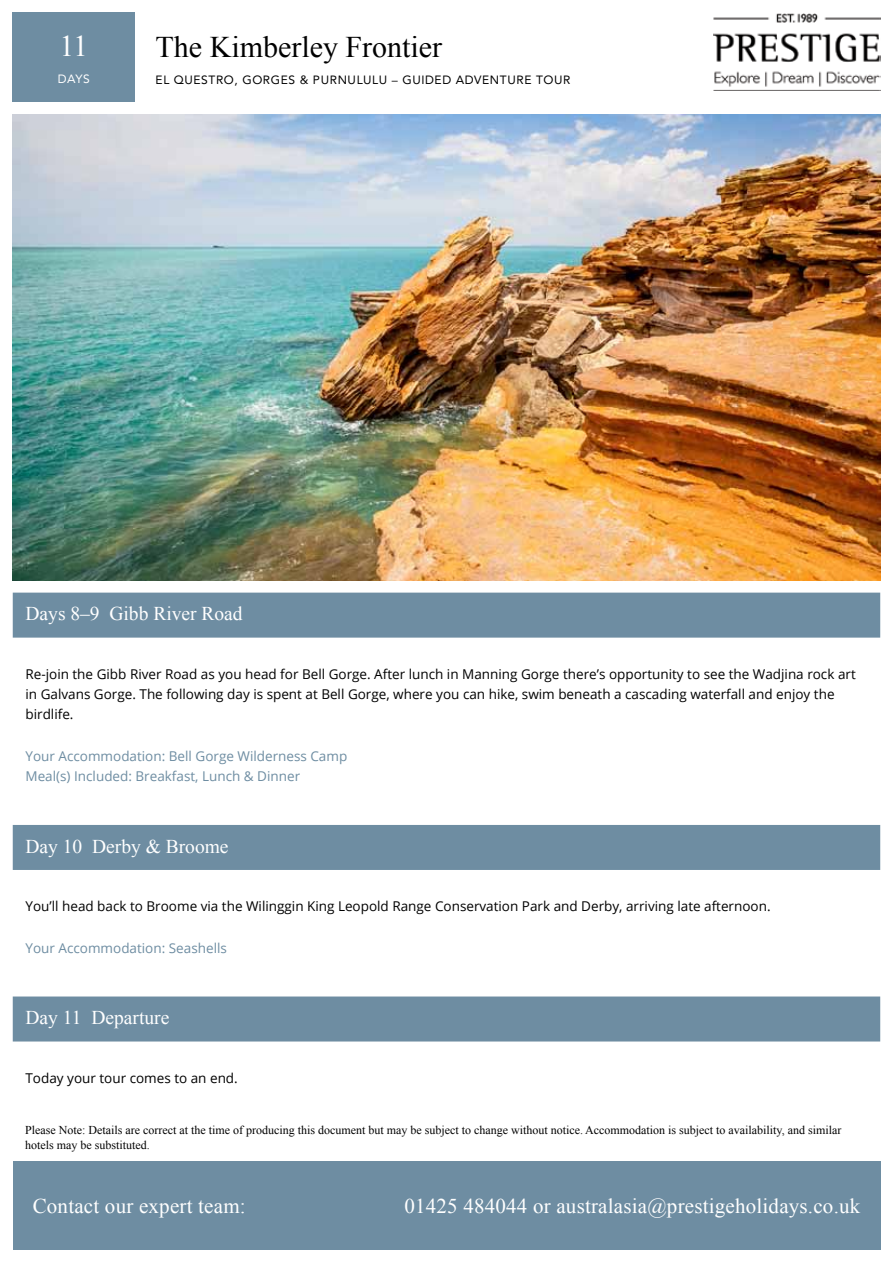
<style>
.page{position:relative;width:893px;height:1263px;background:#fff}
.page>*{position:absolute;margin:0;border:0;box-sizing:border-box;transform-origin:0 0}
.t1{font:30px "Times New Roman";color:#000}
.t2{font:30px "Times New Roman";color:#fff}
.t3{font:21px "Times New Roman";letter-spacing:.01em;color:#fff}
.Heading_Day___Locati{font:19.5px "Times New Roman";color:#fff}
.Body_Text{font:13.5px/20.2px "Open Sans";color:#000}
.Hotel_Choices{font:13.5px/20.2px "Open Sans";color:#6e8da2}
.Small_Print{font:12px/14.4px "Times New Roman";color:#000}
.t4{font:12px "Avenir";letter-spacing:.05em;color:#000}
.t5{font:12px "Avenir";color:#fff}
</style>
<div class="page">
<div style="left:13px;top:1161px;width:867px;height:89px;background:#6e8da2"></div>
<img style="left:714px;top:13px;width:166px;height:78px">
<div style="left:13px;top:13px;width:122px;height:89px;background:#6e8da2"></div>
<div style="left:13px;top:593px;width:867px;height:45px;background:#6e8da2"></div>
<div style="left:13px;top:825px;width:867px;height:45px;background:#6e8da2"></div>
<div style="left:13px;top:996px;width:867px;height:45px;background:#6e8da2"></div>
<img style="left:13px;top:115px;width:867px;height:465px">
<h1 class="t2" style="left:59px;top:26px;width:30px">11</h1>
<p class="t5" style="left:58px;top:69px;width:34px">DAYS</p>
<h1 class="t1" style="left:156px;top:27px;width:288px">The Kimberley Frontier</h1>
<p class="t4" style="left:156px;top:70px;width:416px">EL QUESTRO, GORGES &amp; PURNULULU – GUIDED ADVENTURE TOUR</p>
<p class="Heading_Day___Locati" style="left:26px;top:601px;width:219px">Days 8–9 Gibb River Road</p>
<p class="Body_Text" style="left:26px;top:663px;width:832px">Re-join the Gibb River Road as you head for Bell Gorge. After lunch in Manning Gorge there’s opportunity to see the Wadjina rock art in Galvans Gorge. The following day is spent at Bell Gorge, where you can hike, swim beneath a cascading waterfall and enjoy the birdlife.</p>
<p class="Hotel_Choices" style="left:26px;top:745px;width:323px">Your Accommodation: Bell Gorge Wilderness Camp<br>Meal(s) Included: Breakfast, Lunch &amp; Dinner</p>
<p class="Heading_Day___Locati" style="left:26px;top:833px;width:205px">Day 10 Derby &amp; Broome</p>
<p class="Body_Text" style="left:26px;top:896px;width:747px">You’ll head back to Broome via the Wilinggin King Leopold Range Conservation Park and Derby, arriving late afternoon.</p>
<p class="Hotel_Choices" style="left:26px;top:937px;width:203px">Your Accommodation: Seashells</p>
<p class="Heading_Day___Locati" style="left:26px;top:1004px;width:145px">Day 11 Departure</p>
<p class="Body_Text" style="left:26px;top:1067px;width:214px">Today your tour comes to an end.</p>
<p class="Small_Print" style="left:25px;top:1123px;width:818px">Please Note: Details are correct at the time of producing this document but may be subject to change without notice. Accommodation is subject to availability, and similar hotels may be substituted.</p>
<h2 class="t3" style="left:33px;top:1192px;width:215px">Contact our expert team:</h2>
<h2 class="t3" style="left:404px;top:1192px;width:457px">01425 484044 or australasia@prestigeholidays.co.uk</h2>
</div>
